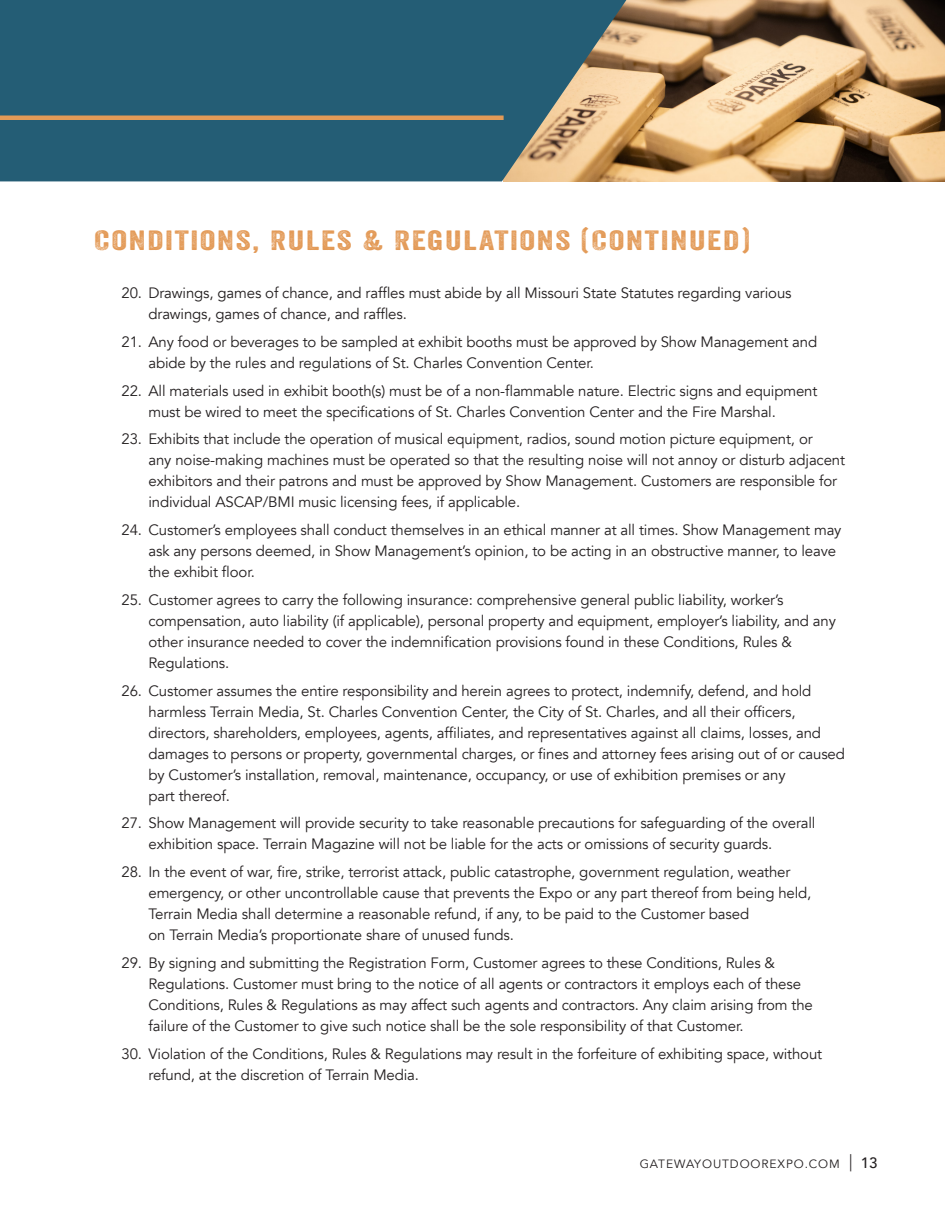
<style>
.page{position:relative;width:945px;height:1215px;background:#fff}
.page>*{position:absolute;margin:0;border:0;box-sizing:border-box;transform-origin:0 0}
.t1{font:27px "Veneer Two";letter-spacing:.05em;color:#e39a57;scale:1.33 1}
.t2{font:15px/21px "Avenir";letter-spacing:-.01em;color:#231f20}
.t3{font:12px "Avenir";letter-spacing:.075em;color:#231f20}
.s1{font-size:22.5px}
.s2{font-weight:500;font-size:15px}
</style>
<div class="page">
<img style="left:626px;top:0;width:319px;height:181px">
<svg style="left:0;top:0;width:626px;height:181px;background:#366576"></svg>
<hr style="left:0;top:116px;width:504px;height:4px;background:#e39a57">
<p class="t1" style="left:94px;top:224px;width:494px">CONDITIONS, RULES &amp; REGULATIONS (CONTINUED)</p>
<p class="t2" style="left:148px;top:283px;width:645px;text-indent:-27px">20. Drawings, games of chance, and raffles must abide by all Missouri State Statutes regarding various drawings, games of chance, and raffles.</p>
<p class="t2" style="left:148px;top:331px;width:670px;text-indent:-27px">21. Any food or beverages to be sampled at exhibit booths must be approved by Show Management and abide by the rules and regulations of St. Charles Convention Center.</p>
<p class="t2" style="left:148px;top:380px;width:670px;text-indent:-27px">22. All materials used in exhibit booth(s) must be of a non-flammable nature. Electric signs and equipment must be wired to meet the specifications of St. Charles Convention Center and the Fire Marshal.</p>
<p class="t2" style="left:148px;top:429px;width:698px;text-indent:-27px">23. Exhibits that include the operation of musical equipment, radios, sound motion picture equipment, or<br>any noise-making machines must be operated so that the resulting noise will not annoy or disturb adjacent exhibitors and their patrons and must be approved by Show Management. Customers are responsible for individual ASCAP/BMI music licensing fees, if applicable.</p>
<p class="t2" style="left:148px;top:520px;width:695px;text-indent:-27px">24. Customer’s employees shall conduct themselves in an ethical manner at all times. Show Management may ask any persons deemed, in Show Management’s opinion, to be acting in an obstructive manner, to leave the exhibit floor.</p>
<p class="t2" style="left:148px;top:589px;width:689px;text-indent:-27px">25. Customer agrees to carry the following insurance: comprehensive general public liability, worker’s compensation, auto liability (if applicable), personal property and equipment, employer’s liability, and any other insurance needed to cover the indemnification provisions found in these Conditions, Rules &amp; Regulations.</p>
<p class="t2" style="left:148px;top:680px;width:698px;text-indent:-27px">26. Customer assumes the entire responsibility and herein agrees to protect, indemnify, defend, and hold harmless Terrain Media, St. Charles Convention Center, the City of St. Charles, and all their officers, directors, shareholders, employees, agents, affiliates, and representatives against all claims, losses, and damages to persons or property, governmental charges, or fines and attorney fees arising out of or caused by Customer’s installation, removal, maintenance, occupancy, or use of exhibition premises or any<br>part thereof.</p>
<p class="t2" style="left:148px;top:813px;width:669px;text-indent:-27px">27. Show Management will provide security to take reasonable precautions for safeguarding of the overall exhibition space. Terrain Magazine will not be liable for the acts or omissions of security guards.</p>
<p class="t2" style="left:148px;top:862px;width:664px;text-indent:-27px">28. In the event of war, fire, strike, terrorist attack, public catastrophe, government regulation, weather emergency, or other uncontrollable cause that prevents the Expo or any part thereof from being held, Terrain Media shall determine a reasonable refund, if any, to be paid to the Customer based<br>on Terrain Media’s proportionate share of unused funds.</p>
<p class="t2" style="left:148px;top:952px;width:666px;text-indent:-27px">29. By signing and submitting the Registration Form, Customer agrees to these Conditions, Rules &amp; Regulations. Customer must bring to the notice of all agents or contractors it employs each of these Conditions, Rules &amp; Regulations as may affect such agents and contractors. Any claim arising from the failure of the Customer to give such notice shall be the sole responsibility of that Customer.</p>
<p class="t2" style="left:148px;top:1043px;width:675px;text-indent:-27px">30. Violation of the Conditions, Rules &amp; Regulations may result in the forfeiture of exhibiting space, without refund, at the discretion of Terrain Media.</p>
<p class="t3" style="left:640px;top:1157px;width:239px">GATEWAYOUTDOOREXPO.COM <span class="s1">|</span> <span class="s2">13</span></p>
</div>
